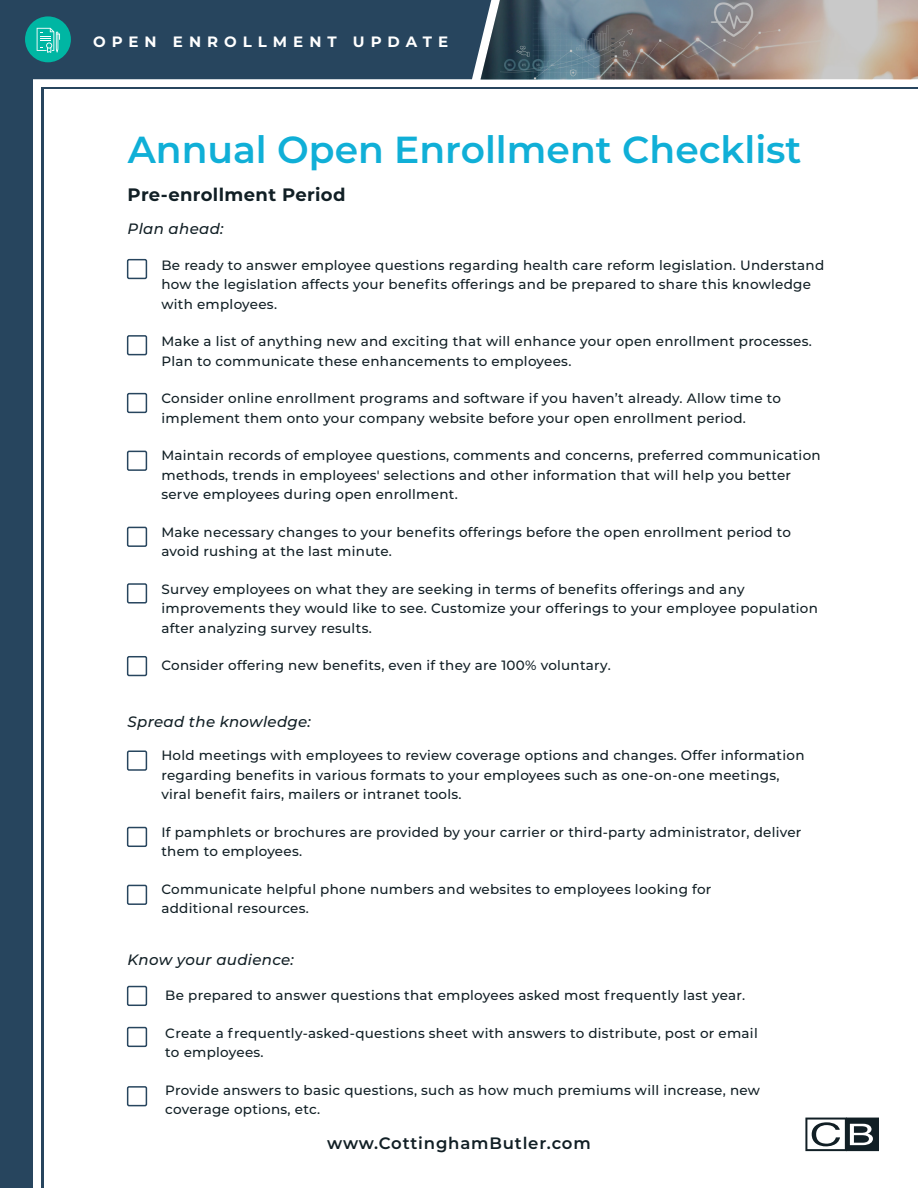
<style>
.page{position:relative;width:918px;height:1188px;background:#fff}
.page>*{position:absolute;margin:0;border:0;box-sizing:border-box;transform-origin:0 0}
.t1{font:600 37.65px "Montserrat";color:#10afd7}
.t2{font:700 18px "Montserrat";letter-spacing:.02em;color:#111f25}
.t3{font:600 16.5px "Montserrat";letter-spacing:.05em;color:#111f25}
.t4{font:italic 500 15px "Montserrat";letter-spacing:.02em;color:#111f25}
.t5{font:700 15px "Montserrat";letter-spacing:.4em;color:#fff}
.t6{font:500 13.5px/19.5px "Montserrat";letter-spacing:.02em;color:#111f25}
</style>
<div class="page">
<svg style="left:0;top:0;width:918px;height:79px;background:#556774"></svg>
<hr style="left:41px;top:87px;width:877px;height:2px;background:#27455e">
<hr style="left:41px;top:87px;width:2px;height:1101px;background:#27455e">
<div style="left:0;top:76px;width:33px;height:1112px;background:#27455e"></div>
<div style="left:127px;top:259px;width:20px;height:20px;border:2px solid #27455e"></div>
<div style="left:127px;top:335px;width:20px;height:20px;border:2px solid #27455e"></div>
<div style="left:127px;top:393px;width:20px;height:20px;border:2px solid #27455e"></div>
<div style="left:127px;top:451px;width:20px;height:20px;border:2px solid #27455e"></div>
<div style="left:127px;top:527px;width:20px;height:20px;border:2px solid #27455e"></div>
<div style="left:127px;top:583px;width:20px;height:21px;border:2px solid #27455e"></div>
<div style="left:127px;top:656px;width:20px;height:20px;border:2px solid #27455e"></div>
<div style="left:127px;top:750px;width:20px;height:21px;border:2px solid #27455e"></div>
<div style="left:127px;top:827px;width:20px;height:20px;border:2px solid #27455e"></div>
<div style="left:127px;top:885px;width:20px;height:20px;border:2px solid #27455e"></div>
<div style="left:127px;top:986px;width:20px;height:20px;border:2px solid #27455e"></div>
<div style="left:127px;top:1027px;width:20px;height:20px;border:2px solid #27455e"></div>
<div style="left:127px;top:1086px;width:20px;height:20px;border:2px solid #27455e"></div>
<svg style="left:805px;top:1118px;width:74px;height:33px"></svg>
<p class="t5" style="left:93px;top:31px;width:357px">OPEN ENROLLMENT UPDATE</p>
<h1 class="t1" style="left:128px;top:123px;width:675px">Annual Open Enrollment Checklist</h1>
<h2 class="t2" style="left:128px;top:182px;width:219px">Pre-enrollment Period</h2>
<p class="t4" style="left:128px;top:219px;width:98px">Plan ahead:</p>
<p class="t6" style="left:161px;top:255px;width:664px">Be ready to answer employee questions regarding health care reform legislation. Understand how the legislation affects your benefits offerings and be prepared to share this knowledge with employees.</p>
<p class="t6" style="left:161px;top:331px;width:652px">Make a list of anything new and exciting that will enhance your open enrollment processes.<br>Plan to communicate these enhancements to employees.</p>
<p class="t6" style="left:161px;top:388px;width:621px">Consider online enrollment programs and software if you haven’t already. Allow time to implement them onto your company website before your open enrollment period.</p>
<p class="t6" style="left:161px;top:445px;width:661px">Maintain records of employee questions, comments and concerns, preferred communication methods, trends in employees' selections and other information that will help you better serve employees during open enrollment.</p>
<p class="t6" style="left:161px;top:522px;width:631px">Make necessary changes to your benefits offerings before the open enrollment period to avoid rushing at the last minute.</p>
<p class="t6" style="left:161px;top:579px;width:658px">Survey employees on what they are seeking in terms of benefits offerings and any improvements they would like to see. Customize your offerings to your employee population after analyzing survey results.</p>
<p class="t6" style="left:161px;top:655px;width:451px">Consider offering new benefits, even if they are 100% voluntary.</p>
<p class="t4" style="left:128px;top:711px;width:185px">Spread the knowledge:</p>
<p class="t6" style="left:161px;top:745px;width:645px">Hold meetings with employees to review coverage options and changes. Offer information regarding benefits in various formats to your employees such as one-on-one meetings, viral benefit fairs, mailers or intranet tools.</p>
<p class="t6" style="left:161px;top:822px;width:642px">If pamphlets or brochures are provided by your carrier or third-party administrator, deliver them to employees.</p>
<p class="t6" style="left:161px;top:879px;width:552px">Communicate helpful phone numbers and websites to employees looking for additional resources.</p>
<p class="t4" style="left:128px;top:950px;width:168px">Know your audience:</p>
<p class="t6" style="left:165px;top:985px;width:582px">Be prepared to answer questions that employees asked most frequently last year.</p>
<p class="t6" style="left:165px;top:1023px;width:594px">Create a frequently-asked-questions sheet with answers to distribute, post or email to employees.</p>
<p class="t6" style="left:165px;top:1080px;width:596px">Provide answers to basic questions, such as how much premiums will increase, new coverage options, etc.</p>
<p class="t3" style="left:327px;top:1131px;width:265px">www.CottinghamButler.com</p>
</div>
